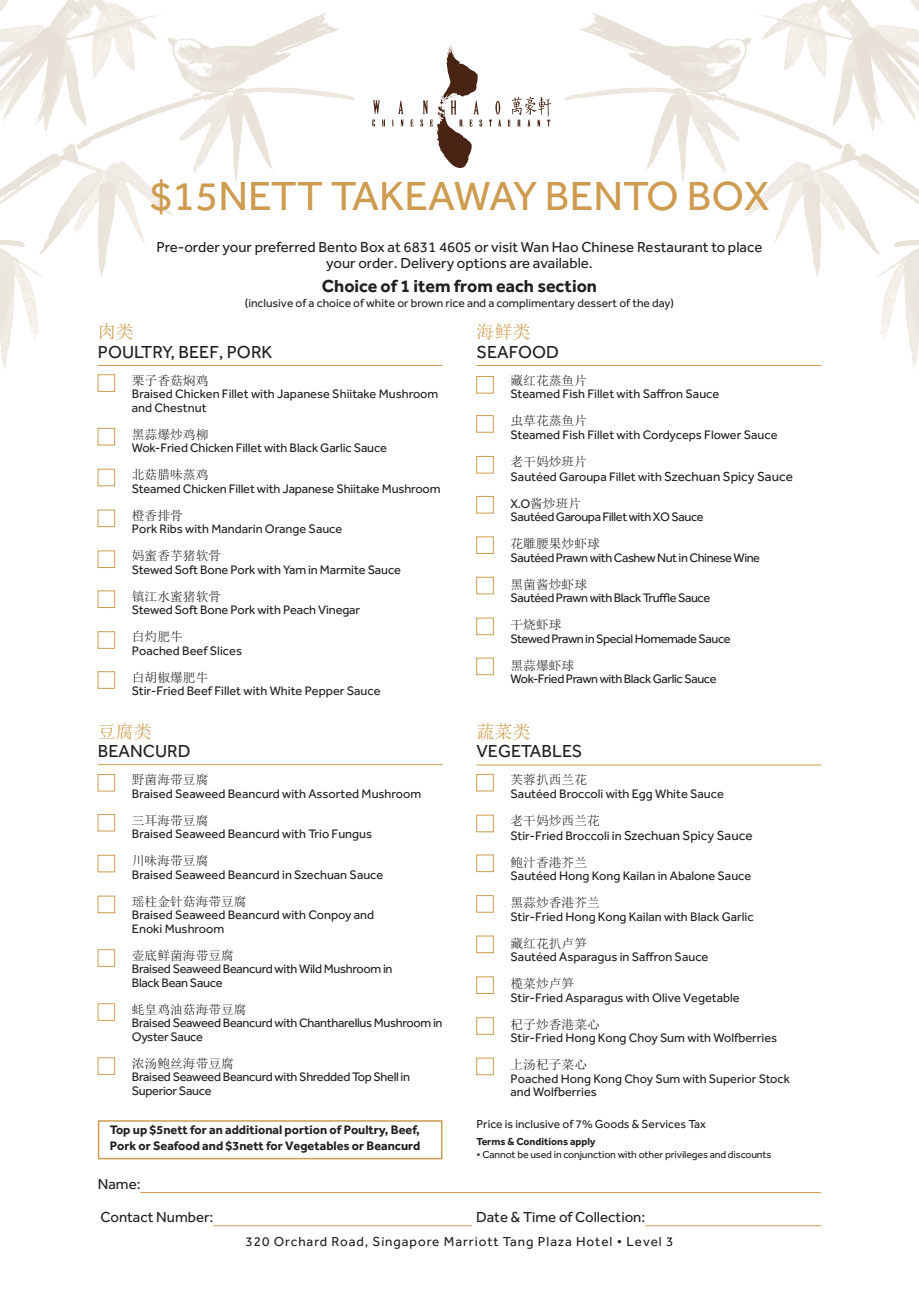
<style>
.page{position:relative;width:919px;height:1289px;background:#fff}
.page>*{position:absolute;margin:0;border:0;box-sizing:border-box;transform-origin:0 0}
.t1{font:42px "Effra";color:#ce9c50}
.t2{font:18px/19.5px "Effra";color:#231f20}
.t3{font:700 18px "Effra";color:#231f20}
.t4{font:18px "Sim Sun";color:#ce9c50}
.t5{font:15px "Effra";color:#231f20}
.t6{font:13.5px "Effra";letter-spacing:.07em;color:#231f20}
.t7{font:12.75px/13.5px "Effra";color:#231f20}
.t8{font:12.75px/13.5px "Effra";letter-spacing:-.025em;color:#231f20}
.t9{font:12.75px/13.5px "Effra";letter-spacing:-.03em;color:#231f20}
.t10{font:12.75px "Sim Sun";color:#231f20}
.t11{font:700 12.75px/15.3px "Effra";color:#231f20}
.t12{font:12px "Effra";color:#231f20}
.t13{font:10.5px "Effra";letter-spacing:-.01em;color:#231f20}
.t14{font:700 10.5px "Effra";color:#231f20}
.s1{font-family:"Sim Sun"}
.s2{font-family:"Sim Sun";color:#ce9c50}
.s3{font-size:13.5px}
</style>
<div class="page">
<img style="left:0;top:0;width:353px;height:392px">
<img style="left:566px;top:0;width:352px;height:370px">
<hr style="left:98px;top:365px;width:344px;height:1px;background:#ce9c50">
<hr style="left:476px;top:365px;width:345px;height:1px;background:#ce9c50">
<div style="left:98px;top:374px;width:17px;height:17px;border:1px solid #ce9c50"></div>
<div style="left:476px;top:376px;width:17px;height:17px;border:1px solid #ce9c50"></div>
<div style="left:98px;top:469px;width:17px;height:17px;border:1px solid #ce9c50"></div>
<div style="left:476px;top:496px;width:17px;height:17px;border:1px solid #ce9c50"></div>
<div style="left:476px;top:536px;width:17px;height:17px;border:1px solid #ce9c50"></div>
<div style="left:476px;top:577px;width:17px;height:17px;border:1px solid #ce9c50"></div>
<div style="left:476px;top:618px;width:17px;height:17px;border:1px solid #ce9c50"></div>
<div style="left:476px;top:658px;width:17px;height:17px;border:1px solid #ce9c50"></div>
<div style="left:476px;top:456px;width:17px;height:17px;border:1px solid #ce9c50"></div>
<div style="left:98px;top:428px;width:17px;height:17px;border:1px solid #ce9c50"></div>
<div style="left:476px;top:415px;width:17px;height:17px;border:1px solid #ce9c50"></div>
<hr style="left:476px;top:764px;width:345px;height:1px;background:#ce9c50">
<div style="left:476px;top:774px;width:17px;height:17px;border:1px solid #ce9c50"></div>
<div style="left:476px;top:895px;width:17px;height:17px;border:1px solid #ce9c50"></div>
<div style="left:476px;top:1017px;width:17px;height:17px;border:1px solid #ce9c50"></div>
<div style="left:476px;top:815px;width:17px;height:17px;border:1px solid #ce9c50"></div>
<div style="left:98px;top:510px;width:17px;height:17px;border:1px solid #ce9c50"></div>
<div style="left:98px;top:631px;width:17px;height:17px;border:1px solid #ce9c50"></div>
<div style="left:98px;top:671px;width:17px;height:17px;border:1px solid #ce9c50"></div>
<hr style="left:98px;top:764px;width:344px;height:1px;background:#ce9c50">
<div style="left:98px;top:774px;width:17px;height:17px;border:1px solid #ce9c50"></div>
<div style="left:98px;top:814px;width:17px;height:17px;border:1px solid #ce9c50"></div>
<div style="left:98px;top:855px;width:17px;height:17px;border:1px solid #ce9c50"></div>
<div style="left:98px;top:1003px;width:17px;height:17px;border:1px solid #ce9c50"></div>
<div style="left:98px;top:1057px;width:17px;height:17px;border:1px solid #ce9c50"></div>
<div style="left:98px;top:949px;width:17px;height:17px;border:1px solid #ce9c50"></div>
<hr style="left:140px;top:1192px;width:681px;height:1px;background:#ce9c50">
<hr style="left:213px;top:1225px;width:259px;height:1px;background:#ce9c50">
<hr style="left:645px;top:1225px;width:176px;height:1px;background:#ce9c50">
<svg style="left:372px;top:100px;width:13px;height:26px"></svg>
<svg style="left:410px;top:119px;width:3px;height:7px"></svg>
<svg style="left:392px;top:100px;width:11px;height:26px"></svg>
<svg style="left:507px;top:97px;width:44px;height:30px"></svg>
<svg style="left:488px;top:101px;width:13px;height:26px"></svg>
<svg style="left:420px;top:46px;width:62px;height:122px"></svg>
<div style="left:98px;top:1120px;width:344px;height:39px;border:2px solid #ce9c50"></div>
<p class="t1" style="left:150px;top:172px;width:621px">$15NETT TAKEAWAY BENTO BOX</p>
<p class="t5" style="left:156px;top:238px;width:607px">Pre-order your preferred Bento Box at 6831 4605 or visit Wan Hao Chinese Restaurant to place</p>
<p class="t5" style="left:326px;top:254px;width:268px">your order. Delivery options are available.</p>
<p class="t3" style="left:322px;top:275px;width:276px">Choice of 1 item from each section</p>
<p class="t12" style="left:245px;top:295px;width:430px">(inclusive of a choice of white or brown rice and a complimentary dessert of the day)</p>
<p class="t4" style="left:98px;top:323px;width:37px">肉类</p>
<p class="t2" style="left:98px;top:342px;width:176px">POULTRY, BEEF, PORK</p>
<p class="t10" style="left:132px;top:374px;width:78px">栗子香菇焖鸡</p>
<p class="t7" style="left:132px;top:387px;width:308px">Braised Chicken Fillet with Japanese Shiitake Mushroom and Chestnut</p>
<p class="t10" style="left:132px;top:428px;width:78px">黑蒜爆炒鸡柳</p>
<p class="t7" style="left:132px;top:441px;width:257px">Wok-Fried Chicken Fillet with Black Garlic Sauce</p>
<p class="t7" style="left:132px;top:468px;width:310px"><span class="s1">北菇腊味蒸鸡<br></span>Steamed Chicken Fillet with Japanese Shiitake Mushroom</p>
<p class="t10" style="left:132px;top:509px;width:53px">橙香排骨</p>
<p class="t7" style="left:132px;top:522px;width:212px">Pork Ribs with Mandarin Orange Sauce</p>
<p class="t10" style="left:132px;top:549px;width:91px">妈蜜香芋猪软骨</p>
<p class="t7" style="left:132px;top:562px;width:270px">Stewed Soft Bone Pork with Yam in Marmite Sauce</p>
<p class="t10" style="left:132px;top:590px;width:91px">镇江水蜜猪软骨</p>
<p class="t7" style="left:132px;top:603px;width:230px">Stewed Soft Bone Pork with Peach Vinegar</p>
<p class="t7" style="left:132px;top:630px;width:112px"><span class="s1">白灼肥牛<br></span>Poached Beef Slices</p>
<p class="t7" style="left:132px;top:670px;width:250px"><span class="s1">白胡椒爆肥牛<br></span>Stir-Fried Beef Fillet with White Pepper Sauce</p>
<p class="t2" style="left:98px;top:721px;width:94px"><span class="s2">豆腐类<br></span>BEANCURD</p>
<p class="t10" style="left:132px;top:773px;width:78px">野菌海带豆腐</p>
<p class="t7" style="left:132px;top:786px;width:291px">Braised Seaweed Beancurd with Assorted Mushroom</p>
<p class="t10" style="left:132px;top:813px;width:78px">三耳海带豆腐</p>
<p class="t7" style="left:132px;top:827px;width:242px">Braised Seaweed Beancurd with Trio Fungus</p>
<p class="t7" style="left:132px;top:854px;width:253px"><span class="s1">川味海带豆腐<br></span>Braised Seaweed Beancurd in Szechuan Sauce</p>
<p class="t10" style="left:132px;top:894px;width:116px">瑶柱金针菇海带豆腐</p>
<p class="t7" style="left:132px;top:908px;width:244px">Braised Seaweed Beancurd with Conpoy and<br>Enoki Mushroom</p>
<p class="t8" style="left:132px;top:948px;width:262px"><span class="s1">壶底鲜菌海带豆腐<br></span>Braised Seaweed Beancurd with Wild Mushroom in<br>Black Bean Sauce</p>
<p class="t10" style="left:132px;top:1002px;width:116px">蚝皇鸡油菇海带豆腐</p>
<p class="t8" style="left:132px;top:1016px;width:312px">Braised Seaweed Beancurd with Chantharellus Mushroom in<br>Oyster Sauce</p>
<p class="t10" style="left:132px;top:1056px;width:104px">浓汤鲍丝海带豆腐</p>
<p class="t8" style="left:132px;top:1070px;width:280px">Braised Seaweed Beancurd with Shredded Top Shell in<br>Superior Sauce</p>
<p class="t11" style="left:110px;top:1122px;width:312px">Top up $5nett for an additional portion of Poultry, Beef,<br>Pork or Seafood and $3nett for Vegetables or Beancurd</p>
<p class="t4" style="left:476px;top:323px;width:55px">海鲜类</p>
<p class="t2" style="left:476px;top:342px;width:84px">SEAFOOD</p>
<p class="t7" style="left:510px;top:373px;width:210px"><span class="s1">藏红花蒸鱼片<br></span>Steamed Fish Fillet with Saffron Sauce</p>
<p class="t10" style="left:510px;top:414px;width:78px">虫草花蒸鱼片</p>
<p class="t7" style="left:510px;top:427px;width:268px">Steamed Fish Fillet with Cordyceps Flower Sauce</p>
<p class="t7" style="left:510px;top:454px;width:284px;line-height:15px"><span class="s1">老干妈炒班片<br></span>Sautéed Garoupa Fillet with <span class="s3">Szechuan Spicy Sauce</span></p>
<p class="t9" style="left:510px;top:496px;width:195px">X.O<span class="s1">酱炒班片<br></span>Sautéed Garoupa Fillet with XO Sauce</p>
<p class="t10" style="left:510px;top:537px;width:91px">花雕腰果炒虾球</p>
<p class="t9" style="left:510px;top:550px;width:251px">Sautéed Prawn with Cashew Nut in Chinese Wine</p>
<p class="t10" style="left:510px;top:578px;width:78px">黑菌酱炒虾球</p>
<p class="t9" style="left:510px;top:591px;width:201px">Sautéed Prawn with Black Truffle Sauce</p>
<p class="t10" style="left:510px;top:618px;width:52px">干烧虾球</p>
<p class="t9" style="left:510px;top:631px;width:222px">Stewed Prawn in Special Homemade Sauce</p>
<p class="t10" style="left:510px;top:659px;width:65px">黑蒜爆虾球</p>
<p class="t9" style="left:510px;top:672px;width:207px">Wok-Fried Prawn with Black Garlic Sauce</p>
<p class="t4" style="left:476px;top:722px;width:55px">蔬菜类</p>
<p class="t2" style="left:476px;top:741px;width:107px">VEGETABLES</p>
<p class="t10" style="left:510px;top:773px;width:78px">芙蓉扒西兰花</p>
<p class="t7" style="left:510px;top:786px;width:215px">Sautéed Broccoli with Egg White Sauce</p>
<p class="t10" style="left:510px;top:813px;width:91px">老干妈炒西兰花</p>
<p class="t7" style="left:510px;top:828px;width:243px">Stir-Fried Broccoli in <span class="s3">Szechuan Spicy Sauce</span></p>
<p class="t10" style="left:510px;top:855px;width:78px">鲍汁香港芥兰</p>
<p class="t7" style="left:510px;top:869px;width:242px">Sautéed Hong Kong Kailan in Abalone Sauce</p>
<p class="t7" style="left:510px;top:896px;width:245px"><span class="s1">黑蒜炒香港芥兰<br></span>Stir-Fried Hong Kong Kailan with Black Garlic</p>
<p class="t10" style="left:510px;top:936px;width:78px">藏红花扒卢笋</p>
<p class="t7" style="left:510px;top:950px;width:199px">Sautéed Asparagus in Saffron Sauce</p>
<p class="t7" style="left:510px;top:977px;width:231px"><span class="s1">榄菜炒卢笋<br></span>Stir-Fried Asparagus with Olive Vegetable</p>
<p class="t10" style="left:510px;top:1017px;width:91px">杞子炒香港菜心</p>
<p class="t7" style="left:510px;top:1031px;width:268px">Stir-Fried Hong Kong Choy Sum with Wolfberries</p>
<p class="t10" style="left:510px;top:1058px;width:78px">上汤杞子菜心</p>
<p class="t7" style="left:510px;top:1071px;width:281px">Poached Hong Kong Choy Sum with Superior Stock and Wolfberries</p>
<p class="t12" style="left:476px;top:1117px;width:231px">Price is inclusive of 7% Goods &amp; Services Tax</p>
<p class="t14" style="left:476px;top:1134px;width:121px">Terms &amp; Conditions apply</p>
<p class="t13" style="left:476px;top:1147px;width:296px">• Cannot be used in conjunction with other privileges and discounts</p>
<p class="t5" style="left:98px;top:1174px;width:44px">Name:</p>
<p class="t5" style="left:101px;top:1207px;width:114px">Contact Number:</p>
<p class="t5" style="left:476px;top:1207px;width:171px">Date &amp; Time of Collection:</p>
<p class="t6" style="left:245px;top:1233px;width:429px">320 Orchard Road, Singapore Marriott Tang Plaza Hotel • Level 3</p>
</div>
